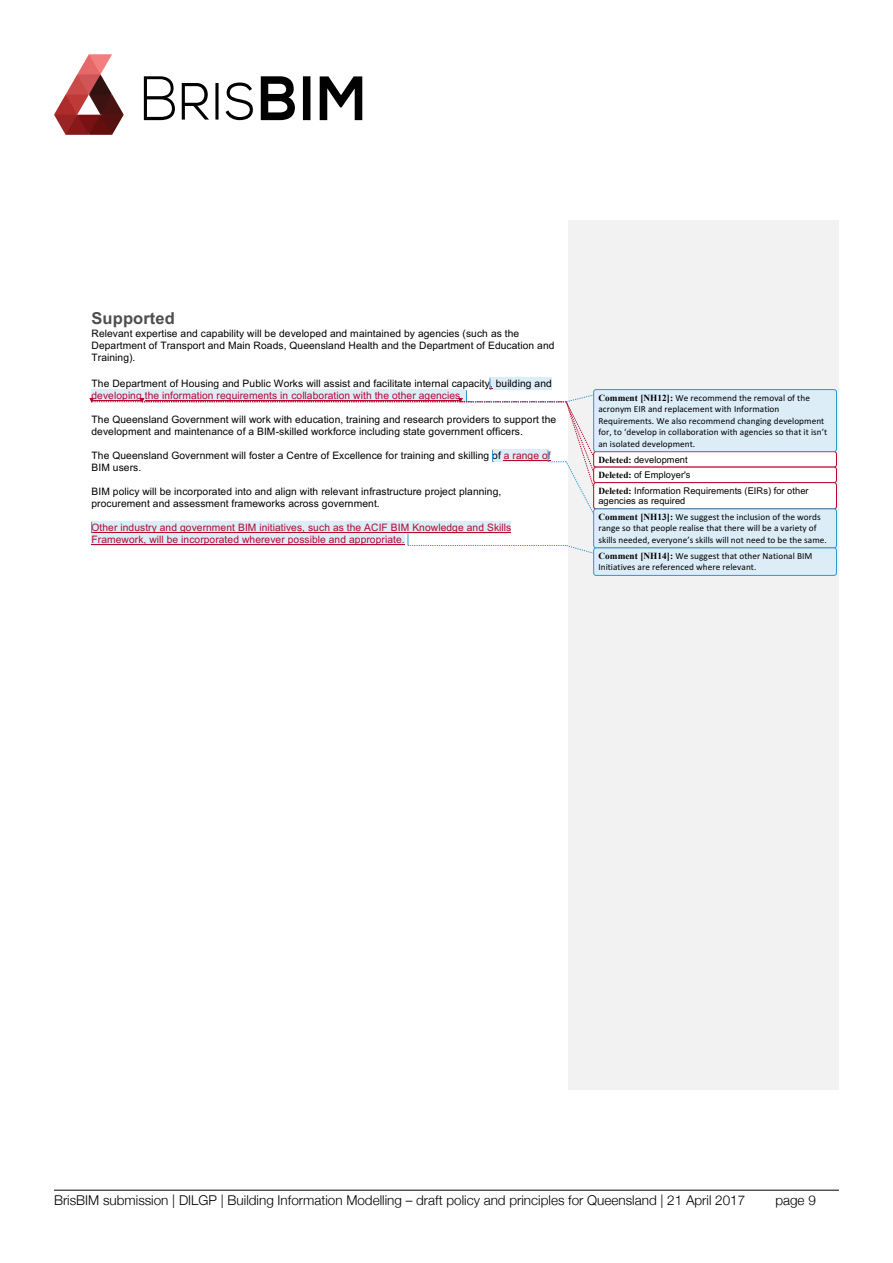
<style>
.page{position:relative;width:893px;height:1263px;background:#fff}
.page>*{position:absolute;margin:0;border:0;box-sizing:border-box;transform-origin:0 0}
.t1{font:700 16.5px "Arial";letter-spacing:.005em;color:#4e4e4e}
.t2{font:300 13.5px "Helvetica Neue";color:#000}
.t3{font:10.2px/12px "Arial";letter-spacing:.01em;color:#000}
.t4{font:10.2px/12px "Arial";letter-spacing:.01em;color:#b5082e}
.t5{font:9.3px/11.4px "Calibri";letter-spacing:.005em;color:#000}
.t6{font:9.3px/15.5px "Arial";letter-spacing:.01em;color:#000}
.s1{color:#b5082e}
.s2{font-family:"Times New Roman";font-weight:700}
</style>
<div class="page">
<hr style="left:54px;top:1190px;width:785px;height:1px;background:#000">
<svg style="left:144px;top:76px;width:218px;height:44px"></svg>
<svg style="left:54px;top:54px;width:70px;height:81px"></svg>
<div style="left:569px;top:220px;width:270px;height:869px;background:#f2f2f2"></div>
<div style="left:92px;top:521px;width:419px;height:12px;background:#dcedf8"></div>
<hr style="left:92px;top:532px;width:419px;height:1px;background:#b5082e">
<svg style="left:91px;top:522px;width:2px;height:12px"></svg>
<div style="left:92px;top:533px;width:313px;height:12px;background:#dcedf8"></div>
<hr style="left:92px;top:544px;width:313px;height:1px;background:#b5082e">
<div style="left:594px;top:452px;width:242px;height:15px;background:#fff;border-radius:3px"></div>
<div style="left:593px;top:451px;width:244px;height:16px;border:1px solid #b5082e;border-radius:3px"></div>
<div style="left:594px;top:467px;width:242px;height:16px;background:#fff;border-radius:3px"></div>
<div style="left:593px;top:467px;width:244px;height:16px;border:1px solid #b5082e;border-radius:3px"></div>
<div style="left:594px;top:483px;width:242px;height:26px;background:#fff;border-radius:3px"></div>
<div style="left:593px;top:482px;width:244px;height:27px;border:1px solid #b5082e;border-radius:3px"></div>
<div style="left:594px;top:390px;width:242px;height:62px;background:#dcedf8;border-radius:3px"></div>
<div style="left:593px;top:389px;width:244px;height:63px;border:1px solid #2e97d3;border-radius:3px"></div>
<svg style="left:90px;top:378px;width:504px;height:137px"></svg>
<div style="left:594px;top:509px;width:242px;height:39px;background:#dcedf8;border-radius:3px"></div>
<div style="left:593px;top:509px;width:244px;height:39px;border:1px solid #2e97d3;border-radius:3px"></div>
<svg style="left:408px;top:534px;width:186px;height:20px"></svg>
<div style="left:594px;top:548px;width:242px;height:27px;background:#dcedf8;border-radius:3px"></div>
<div style="left:593px;top:548px;width:244px;height:28px;border:1px solid #2e97d3;border-radius:3px"></div>
<h1 class="t1" style="left:92px;top:306px;width:85px">Supported</h1>
<p class="t3" style="left:92px;top:327px;width:465px">Relevant expertise and capability will be developed and maintained by agencies (such as the<br>Department of Transport and Main Roads, Queensland Health and the Department of Education and<br>Training).</p>
<p class="t3" style="left:92px;top:377px;width:462px">The Department of Housing and Public Works will assist and facilitate internal capacity<span class="s1">,</span> building and <span class="s1">developing the information requirements in collaboration with the other agencies</span>.</p>
<p class="t3" style="left:92px;top:413px;width:466px">The Queensland Government will work with education, training and research providers to support the development and maintenance of a BIM-skilled workforce including state government officers.</p>
<p class="t3" style="left:92px;top:449px;width:461px">The Queensland Government will foster a Centre of Excellence for training and skilling of <span class="s1">a range of<br></span>BIM users.</p>
<p class="t3" style="left:92px;top:485px;width:411px">BIM policy will be incorporated into and align with relevant infrastructure project planning, procurement and assessment frameworks across government.</p>
<p class="t4" style="left:92px;top:521px;width:421px">Other industry and government BIM initiatives, such as the ACIF BIM Knowledge and Skills<br>Framework, will be incorporated wherever possible and appropriate.</p>
<p class="t5" style="left:598px;top:392px;width:230px"><span class="s2">Comment [NH12]:</span> We recommend the removal of the acronym EIR and replacement with Information Requirements. We also recommend changing development for, to ‘develop in collaboration with agencies so that it isn’t an isolated development.</p>
<p class="t6" style="left:598px;top:452px;width:212px"><span class="s2">Deleted:</span> development<br><span class="s2">Deleted:</span> of Employer's<br><span class="s2">Deleted:</span> Information Requirements (EIRs) for other</p>
<p class="t6" style="left:598px;top:493px;width:89px">agencies as required</p>
<p class="t5" style="left:598px;top:511px;width:230px"><span class="s2">Comment [NH13]:</span> We suggest the inclusion of the words range so that people realise that there will be a variety of skills needed, everyone’s skills will not need to be the same.</p>
<p class="t5" style="left:598px;top:550px;width:216px"><span class="s2">Comment [NH14]:</span> We suggest that other National BIM<br>Initiatives are referenced where relevant.</p>
<h2 class="t2" style="left:54px;top:1190px;width:693px">BrisBIM submission | DILGP | Building Information Modelling – draft policy and principles for Queensland | 21 April 2017</h2>
<h2 class="t2" style="left:775px;top:1190px;width:42px">page 9</h2>
</div>
